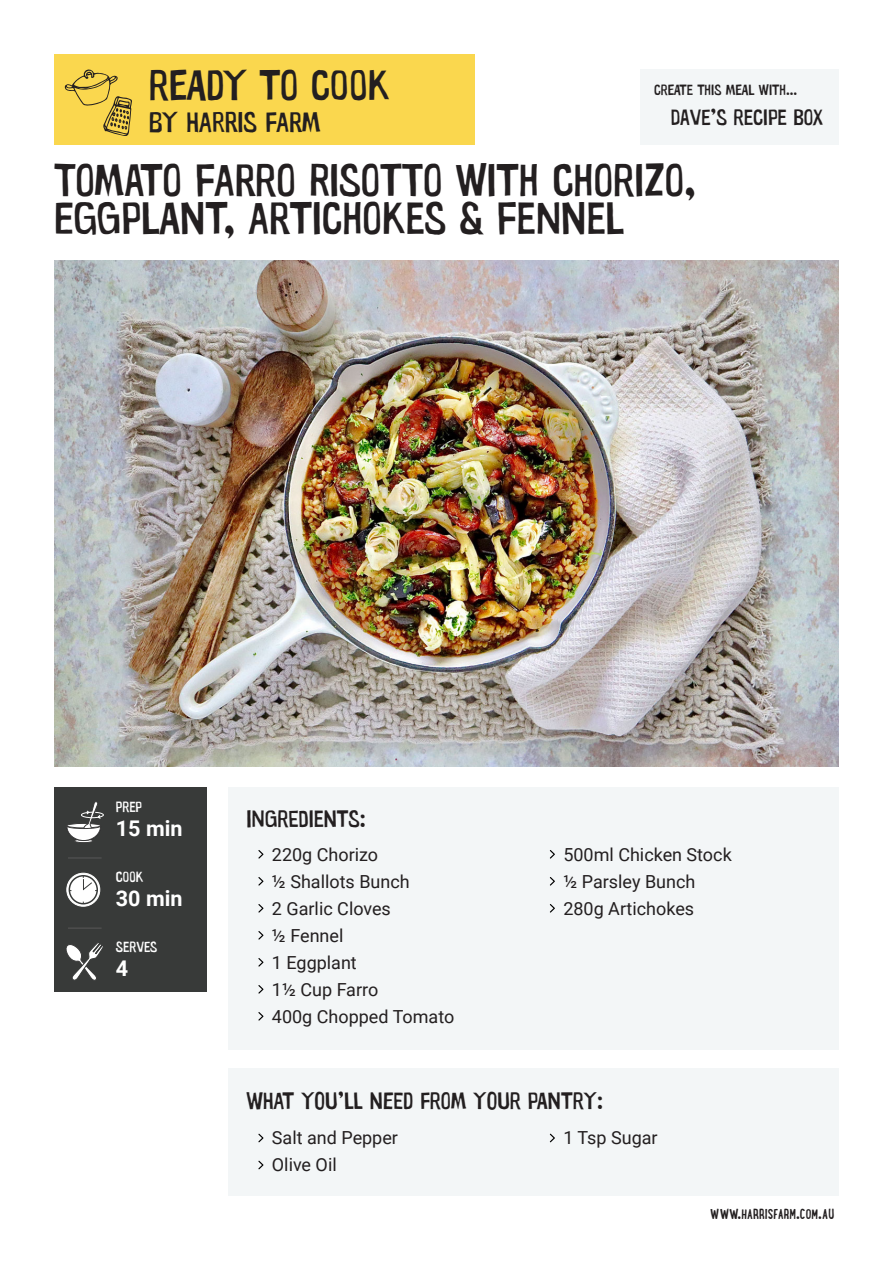
<style>
.page{position:relative;width:893px;height:1263px;background:#fff}
.page>*{position:absolute;margin:0;border:0;box-sizing:border-box;transform-origin:0 0}
.t1{font:46.05px/38.4px "Warugaki";color:#231f20}
.t2{font:43.2px "Warugaki";letter-spacing:-.005em;color:#231f20}
.t3{font:28.8px "Warugaki";color:#231f20}
.t4{font:24px "Warugaki";color:#231f20}
.t5{font:22.5px "Warugaki";color:#231f20}
.t6{font:700 21.6px "Roboto";color:#fff}
.t7{font:18px "Roboto";color:#231f20}
.t8{font:700 15px "Lunch Box";color:#231f20}
.t9{font:15px "Warugaki";color:#231f20}
.t10{font:15px "Warugaki";color:#fff}
</style>
<div class="page">
<div style="left:228px;top:787px;width:611px;height:263px;background:#f3f6f7"></div>
<div style="left:54px;top:54px;width:420px;height:90px;background:#fad74e"></div>
<div style="left:228px;top:1068px;width:611px;height:128px;background:#f3f6f7"></div>
<img style="left:54px;top:261px;width:785px;height:505px">
<div style="left:54px;top:787px;width:152px;height:204px;background:#383a39"></div>
<hr style="left:68px;top:857px;width:34px;height:1px;background:#535353">
<hr style="left:68px;top:927px;width:34px;height:2px;background:#535353">
<svg style="left:258px;top:850px;width:5px;height:8px"></svg>
<svg style="left:258px;top:985px;width:5px;height:8px"></svg>
<svg style="left:258px;top:877px;width:5px;height:8px"></svg>
<svg style="left:258px;top:1012px;width:5px;height:8px"></svg>
<svg style="left:258px;top:904px;width:5px;height:8px"></svg>
<svg style="left:550px;top:850px;width:5px;height:8px"></svg>
<svg style="left:258px;top:931px;width:5px;height:8px"></svg>
<svg style="left:550px;top:877px;width:5px;height:8px"></svg>
<svg style="left:258px;top:958px;width:5px;height:8px"></svg>
<svg style="left:550px;top:904px;width:5px;height:8px"></svg>
<svg style="left:258px;top:1134px;width:5px;height:8px"></svg>
<svg style="left:258px;top:1161px;width:5px;height:8px"></svg>
<svg style="left:550px;top:1134px;width:5px;height:8px"></svg>
<div style="left:641px;top:69px;width:198px;height:75px;background:#f3f6f7"></div>
<svg style="left:64px;top:69px;width:68px;height:67px"></svg>
<svg style="left:66px;top:943px;width:37px;height:38px"></svg>
<div style="left:74px;top:839px;width:19px;height:4px;border:1px solid #3a3a3a;border-radius:50%"></div>
<svg style="left:67px;top:801px;width:37px;height:40px"></svg>
<svg style="left:67px;top:873px;width:33px;height:33px"></svg>
<div style="left:66px;top:873px;width:34px;height:34px;border:1px solid #fff;border-radius:50%"></div>
<div style="left:69px;top:876px;width:28px;height:28px;background:#fff;border-radius:50%"></div>
<div style="left:69px;top:875px;width:29px;height:29px;border:2px solid #383a39;border-radius:50%"></div>
<svg style="left:83px;top:875px;width:14px;height:16px"></svg>
<p class="t2" style="left:149px;top:58px;width:243px">READY TO COOK</p>
<p class="t3" style="left:149px;top:104px;width:173px">BY HARRIS FARM</p>
<p class="t9" style="left:654px;top:80px;width:145px">CREATE THIS MEAL WITH...</p>
<p class="t5" style="left:671px;top:104px;width:154px">DAVE’S RECIPE BOX</p>
<p class="t1" style="left:54px;top:160px;width:644px">TOMATO FARRO RISOTTO WITH CHORIZO,<br>EGGPLANT, ARTICHOKES &amp; FENNEL</p>
<p class="t10" style="left:116px;top:797px;width:28px">PREP</p>
<p class="t6" style="left:116px;top:813px;width:68px">15 min</p>
<p class="t10" style="left:116px;top:867px;width:29px">COOK</p>
<p class="t6" style="left:116px;top:883px;width:68px">30 min</p>
<p class="t10" style="left:116px;top:938px;width:43px">SERVES</p>
<p class="t6" style="left:116px;top:953px;width:14px">4</p>
<p class="t4" style="left:246px;top:804px;width:121px">INGREDIENTS:</p>
<p class="t7" style="left:272px;top:841px;width:108px">220g Chorizo</p>
<p class="t7" style="left:272px;top:868px;width:139px">½ Shallots Bunch</p>
<p class="t7" style="left:272px;top:895px;width:120px">2 Garlic Cloves</p>
<p class="t7" style="left:272px;top:922px;width:73px">½ Fennel</p>
<p class="t7" style="left:272px;top:949px;width:86px">1 Eggplant</p>
<p class="t7" style="left:272px;top:976px;width:108px">1½ Cup Farro</p>
<p class="t7" style="left:272px;top:1003px;width:184px">400g Chopped Tomato</p>
<p class="t7" style="left:563px;top:841px;width:170px">500ml Chicken Stock</p>
<p class="t7" style="left:563px;top:868px;width:134px">½ Parsley Bunch</p>
<p class="t7" style="left:563px;top:895px;width:132px">280g Artichokes</p>
<p class="t4" style="left:246px;top:1085px;width:358px">WHAT YOU’LL NEED FROM YOUR PANTRY:</p>
<p class="t7" style="left:272px;top:1125px;width:128px">Salt and Pepper</p>
<p class="t7" style="left:272px;top:1152px;width:66px">Olive Oil</p>
<p class="t7" style="left:563px;top:1125px;width:96px">1 Tsp Sugar</p>
<p class="t8" style="left:710px;top:1204px;width:126px">WWW.HARRISFARM.COM.AU</p>
</div>
